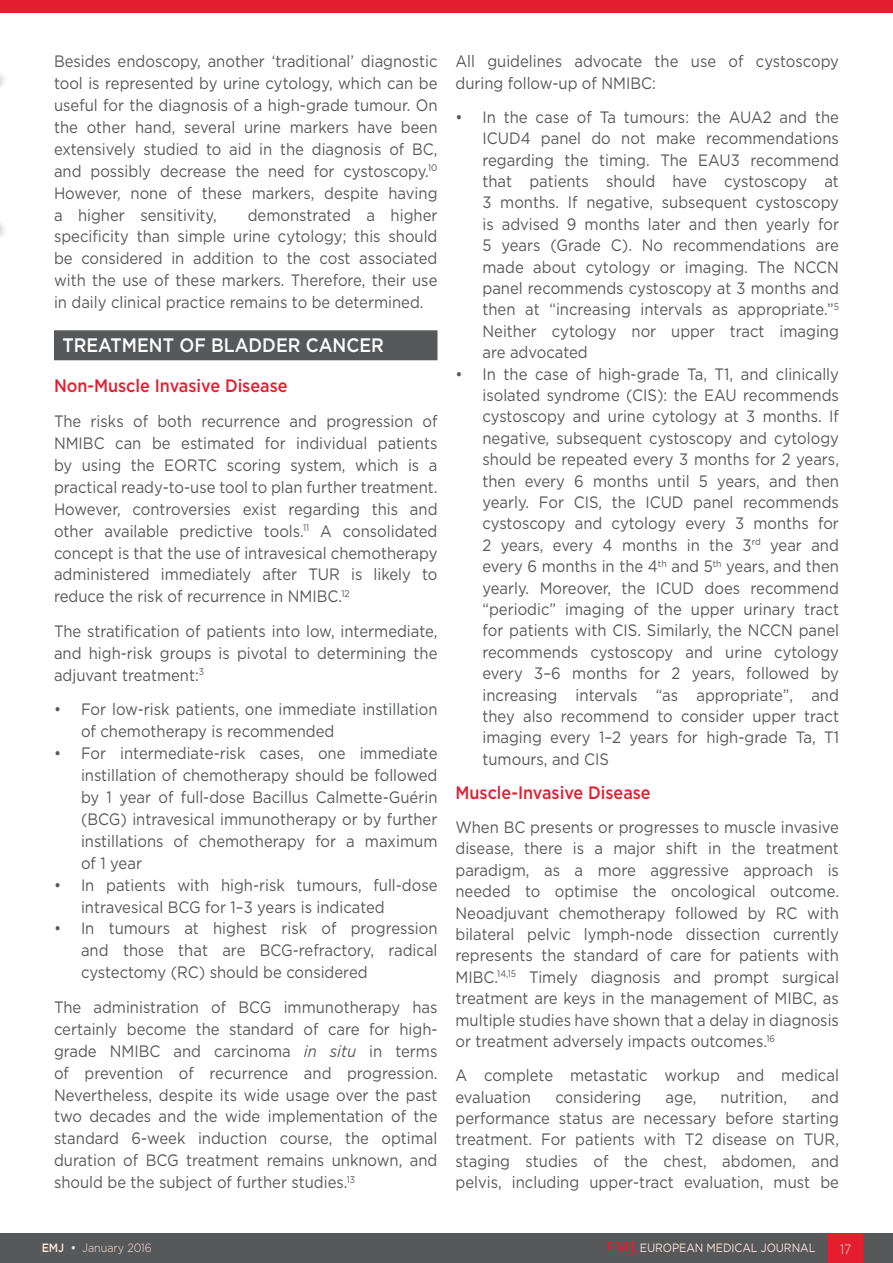
<style>
.page{position:relative;width:893px;height:1263px;background:#fff}
.page>*{position:absolute;margin:0;border:0;box-sizing:border-box;transform-origin:0 0}
._8__Heading_1{font:500 19.5px "Gotham";color:#fff;scale:.9 1}
._9__Heading_2{font:500 18px "Gotham";color:#e41d2f;scale:.9 1}
._11__Main_text{font:16.5px/21.5px "Gotham";color:#57585a;text-align:justify;scale:.9 1}
.t1{font:300 13.5px "Gotham";color:#fce7de;scale:.9 1}
.t2{font:12px "Gotham";letter-spacing:-.005em;color:#fce7de;scale:.9 1}
.t3{font:300 12px "Gotham";letter-spacing:-.005em;color:#fce7de;scale:.9 1}
.s1{font-style:italic}
.s2{font-weight:500}
.s3{font-family:"Palatino Linotype";font-weight:700;font-size:15px;color:#e41d2f}
</style>
<div class="page">
<div style="left:0;top:1233px;width:893px;height:30px;background:#57585a"></div>
<div style="left:829px;top:1233px;width:34px;height:30px;background:#e41d2f"></div>
<div style="left:0;top:0;width:893px;height:12px;background:#e41d2f"></div>
<div style="left:54px;top:330px;width:383px;height:30px;background:#57585a"></div>
<p class="_11__Main_text" style="left:54px;top:50px;width:428px;line-height:21.9px">Besides endoscopy, another ‘traditional’ diagnostic tool is represented by urine cytology, which can be useful for the diagnosis of a high-grade tumour. On the other hand, several urine markers have been extensively studied to aid in the diagnosis of BC, and possibly decrease the need for cystoscopy.<sup>10<br></sup>However, none of these markers, despite having a higher sensitivity,</p>
<p class="_11__Main_text" style="left:54px;top:203px;width:428px;line-height:21.9px;text-indent:194px">demonstrated a higher specificity than simple urine cytology; this should be considered in addition to the cost associated with the use of these markers. Therefore, their use in daily clinical practice remains to be determined.</p>
<p class="_8__Heading_1" style="left:63px;top:332px;width:359px">TREATMENT OF BLADDER CANCER</p>
<p class="_9__Heading_2" style="left:54px;top:374px;width:261px">Non-Muscle Invasive Disease</p>
<p class="_11__Main_text" style="left:54px;top:410px;width:428px;line-height:21.9px">The risks of both recurrence and progression of NMIBC can be estimated for individual patients by using the EORTC scoring system, which is a practical ready-to-use tool to plan further treatment.<br>However, controversies exist regarding this and other available predictive tools.<sup>11</sup> A consolidated concept is that the use of intravesical chemotherapy administered immediately after TUR is likely to reduce the risk of recurrence in NMIBC.<sup>12</sup></p>
<p class="_11__Main_text" style="left:54px;top:620px;width:428px;line-height:21.9px">The stratification of patients into low, intermediate, and high-risk groups is pivotal to determining the adjuvant treatment:<sup>3</sup></p>
<p class="_11__Main_text" style="left:81px;top:698px;width:398px;line-height:21.9px;text-indent:-27px">• For low-risk patients, one immediate instillation of chemotherapy is recommended</p>
<p class="_11__Main_text" style="left:81px;top:742px;width:398px;line-height:21.9px;text-indent:-27px">• For intermediate-risk cases, one immediate instillation of chemotherapy should be followed by 1 year of full-dose Bacillus Calmette-Guérin (BCG) intravesical immunotherapy or by further instillations of chemotherapy for a maximum of 1 year</p>
<p class="_11__Main_text" style="left:81px;top:873px;width:398px;line-height:21.9px;text-indent:-27px">• In patients with high-risk tumours, full-dose intravesical BCG for 1–3 years is indicated</p>
<p class="_11__Main_text" style="left:81px;top:917px;width:398px;line-height:21.9px;text-indent:-27px">• In tumours at highest risk of progression and those that are BCG-refractory, radical cystectomy (RC) should be considered</p>
<p class="_11__Main_text" style="left:54px;top:996px;width:428px;line-height:21.9px">The administration of BCG immunotherapy has certainly become the standard of care for high&shy;grade NMIBC and carcinoma <span class="s1">in situ</span> in terms of prevention of recurrence and progression.<br>Nevertheless, despite its wide usage over the past two decades and the wide implementation of the standard 6-week induction course, the optimal duration of BCG treatment remains unknown, and should be the subject of further studies.<sup>13</sup></p>
<p class="_11__Main_text" style="left:455px;top:50px;width:428px">All guidelines advocate the use of cystoscopy during follow-up of NMIBC:</p>
<p class="_11__Main_text" style="left:482px;top:106px;width:398px;text-indent:-27px">• In the case of Ta tumours: the AUA2 and the ICUD4 panel do not make recommendations regarding the timing. The EAU3 recommend that patients should have cystoscopy at 3 months. If negative, subsequent cystoscopy is advised 9 months later and then yearly for 5 years (Grade C). No recommendations are made about cytology or imaging. The NCCN panel recommends cystoscopy at 3 months and then at “increasing intervals as appropriate.”<sup>5<br></sup>Neither cytology nor upper tract imaging are advocated</p>
<p class="_11__Main_text" style="left:482px;top:363px;width:398px;text-indent:-27px">• In the case of high-grade Ta, T1, and clinically isolated syndrome (CIS): the EAU recommends cystoscopy and urine cytology at 3 months. If negative, subsequent cystoscopy and cytology should be repeated every 3 months for 2 years, then every 6 months until 5 years, and then yearly. For CIS, the ICUD panel recommends cystoscopy and cytology every 3 months for 2 years, every 4 months in the 3<sup>rd</sup> year and every 6 months in the 4<sup>th</sup> and 5<sup>th</sup> years, and then yearly. Moreover, the ICUD does recommend “periodic” imaging of the upper urinary tract for patients with CIS. Similarly, the NCCN panel recommends cystoscopy and urine cytology every 3–6 months for 2 years, followed by increasing intervals “as appropriate”, and they also recommend to consider upper tract imaging every 1–2 years for high-grade Ta, T1 tumours, and CIS</p>
<p class="_9__Heading_2" style="left:455px;top:781px;width:218px">Muscle-Invasive Disease</p>
<p class="_11__Main_text" style="left:455px;top:816px;width:428px">When BC presents or progresses to muscle invasive disease, there is a major shift in the treatment paradigm, as a more aggressive approach is needed to optimise the oncological outcome.<br>Neoadjuvant chemotherapy followed by RC with bilateral pelvic lymph-node dissection currently represents the standard of care for patients with MIBC.<sup>14,15</sup> Timely diagnosis and prompt surgical treatment are keys in the management of MIBC, as multiple studies have shown that a delay in diagnosis or treatment adversely impacts outcomes.<sup>16</sup></p>
<p class="_11__Main_text" style="left:455px;top:1064px;width:428px">A complete metastatic workup and medical evaluation</p>
<p class="_11__Main_text" style="left:455px;top:1086px;width:428px;text-indent:356px">and performance status are necessary before starting treatment. For patients with T2 disease on TUR, staging studies of the chest, abdomen, and pelvis, including upper-tract evaluation, must be</p>
<p class="_11__Main_text" style="left:555px;top:1086px;width:97px">considering</p>
<p class="_11__Main_text" style="left:666px;top:1086px;width:36px">age,</p>
<p class="_11__Main_text" style="left:721px;top:1086px;width:75px">nutrition,</p>
<p class="t3" style="left:42px;top:1240px;width:124px"><span class="s2">EMJ •</span> January 2016</p>
<p class="t2" style="left:606px;top:1240px;width:234px"><span class="s3">EMJ</span> EUROPEAN MEDICAL JOURNAL</p>
<p class="t1" style="left:840px;top:1240px;width:14px">17</p>
</div>
